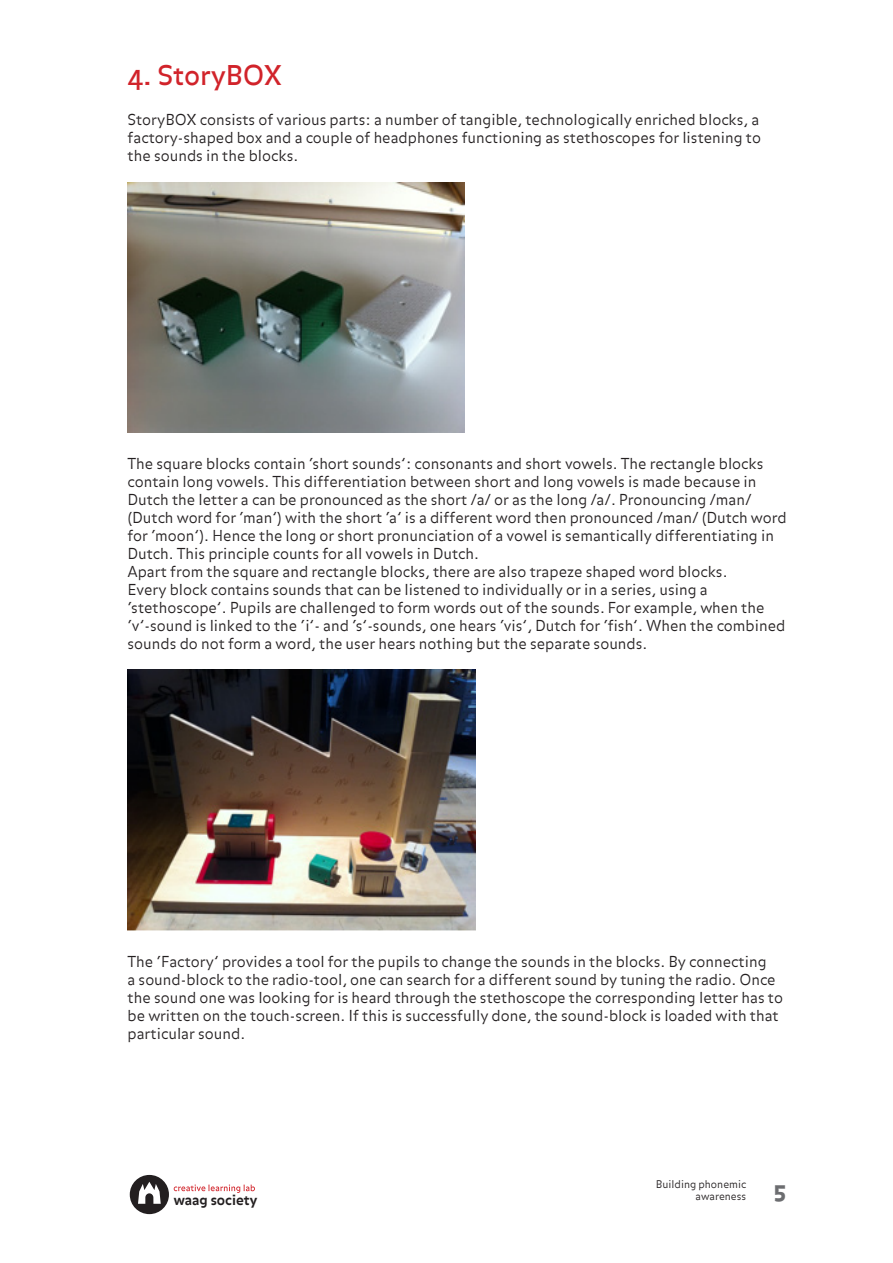
<style>
.page{position:relative;width:893px;height:1263px;background:#fff}
.page>*{position:absolute;margin:0;border:0;box-sizing:border-box;transform-origin:0 0}
.Kop_1{font:27px "Balance OT";color:#d1232a}
.t1{font:300 15px/18px "Balance OT";color:#231f20}
.t2{font:700 13.95px "Balance";color:#231f20}
.t3{font:300 10.5px/12.6px "Balance OT";color:#231f20}
</style>
<div class="page">
<div style="left:130px;top:1175px;width:39px;height:39px;background:#231f20;border-radius:50%"></div>
<svg style="left:138px;top:1182px;width:23px;height:22px"></svg>
<svg style="left:174px;top:1184px;width:81px;height:9px"></svg>
<img style="left:128px;top:182px;width:336px;height:250px">
<img style="left:128px;top:669px;width:348px;height:262px">
<p class="Kop_1" style="left:128px;top:59px;width:156px">4. StoryBOX</p>
<p class="t1" style="left:128px;top:112px;width:635px;text-align:justify">StoryBOX consists of various parts: a number of tangible, technologically enriched blocks, a factory-shaped box and a couple of headphones functioning as stethoscopes for listening to the sounds in the blocks.</p>
<p class="t1" style="left:128px;top:455px;width:661px">The square blocks contain ‘short sounds’: consonants and short vowels. The rectangle blocks contain long vowels. This differentiation between short and long vowels is made because in Dutch the letter a can be pronounced as the short /a/ or as the long /a/. Pronouncing /man/ (Dutch word for ‘man’) with the short ‘a’ is a different word then pronounced /man/ (Dutch word for ‘moon’). Hence the long or short pronunciation of a vowel is semantically differentiating in Dutch. This principle counts for all vowels in Dutch.</p>
<p class="t1" style="left:128px;top:563px;width:601px">Apart from the square and rectangle blocks, there are also trapeze shaped word blocks.</p>
<p class="t1" style="left:128px;top:581px;width:659px">Every block contains sounds that can be listened to individually or in a series, using a ‘stethoscope’. Pupils are challenged to form words out of the sounds. For example, when the ‘v’-sound is linked to the ‘i’- and ‘s’-sounds, one hears ‘vis’, Dutch for ‘fish’. When the combined sounds do not form a word, the user hears nothing but the separate sounds.</p>
<p class="t1" style="left:128px;top:954px;width:657px">The ‘Factory’ provides a tool for the pupils to change the sounds in the blocks. By connecting<br>a sound-block to the radio-tool, one can search for a different sound by tuning the radio. Once the sound one was looking for is heard through the stethoscope the corresponding letter has to be written on the touch-screen. If this is successfully done, the sound-block is loaded with that particular sound.</p>
<p class="t2" style="left:174px;top:1192px;width:85px">waag society</p>
<p class="t3" style="left:696px;top:1178px;width:93px;text-indent:-40px">Building phonemic awareness <sup>5</sup></p>
</div>
